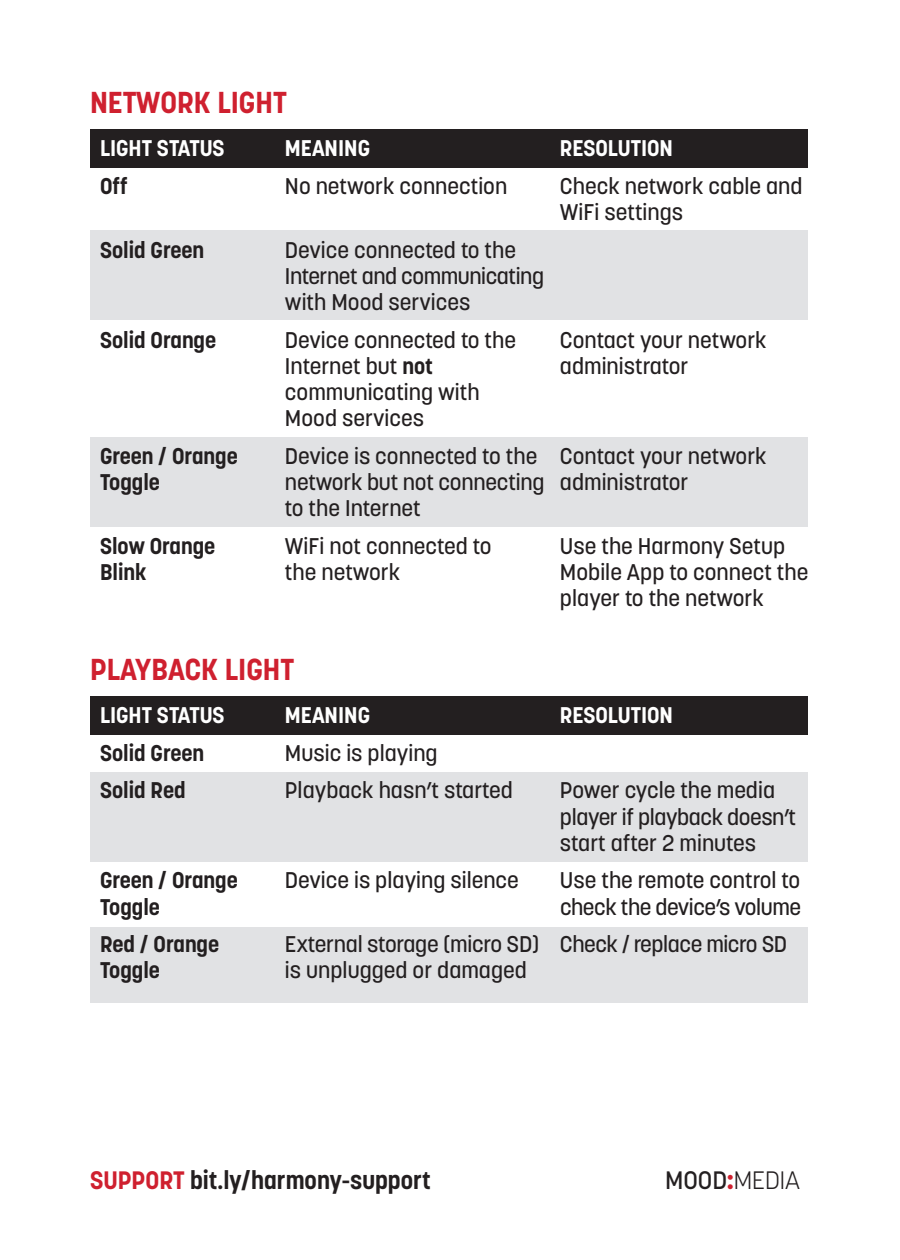
<style>
.page{position:relative;width:900px;height:1260px;background:#fff}
.page>*{position:absolute;margin:0;border:0;box-sizing:border-box;transform-origin:0 0}
.t1{font:700 30px "Korolev";color:#cf202f}
.t2{font:700 25px "Korolev";color:#231f20}
.t3{font:300 25px "Korolev";color:#231f20}
.t4{font:500 22.5px/26.2px "Korolev";color:#231f20}
.t5{font:500 22.5px/26.2px "Korolev";letter-spacing:-.02em;color:#231f20}
.t6{font:700 22.5px "Korolev";color:#231f20}
.t7{font:700 22.5px "Korolev";color:#fff}
.s1{font-weight:700}
.s2{color:#cf202f}
.s3{font-weight:500}
.s4{font-weight:800;color:#cf202f}
</style>
<div class="page">
<div style="left:90px;top:129px;width:718px;height:39px;background:#231f20"></div>
<div style="left:90px;top:696px;width:718px;height:39px;background:#231f20"></div>
<div style="left:90px;top:230px;width:718px;height:90px;background:#e1e2e4"></div>
<div style="left:90px;top:772px;width:718px;height:90px;background:#e1e2e4"></div>
<div style="left:90px;top:437px;width:718px;height:90px;background:#e1e2e4"></div>
<div style="left:90px;top:927px;width:718px;height:76px;background:#e1e2e4"></div>
<p class="t1" style="left:90px;top:83px;width:198px">NETWORK LIGHT</p>
<p class="t7" style="left:100px;top:134px;width:126px">LIGHT STATUS</p>
<p class="t7" style="left:285px;top:134px;width:87px">MEANING</p>
<p class="t7" style="left:560px;top:134px;width:115px">RESOLUTION</p>
<p class="t6" style="left:100px;top:172px;width:29px">Off</p>
<p class="t4" style="left:285px;top:173px;width:224px">No network connection</p>
<p class="t4" style="left:560px;top:173px;width:244px">Check network cable and<br>WiFi settings</p>
<p class="t6" style="left:100px;top:235px;width:106px">Solid Green</p>
<p class="t4" style="left:285px;top:236px;width:261px">Device connected to the<br>Internet and communicating with Mood services</p>
<p class="t6" style="left:100px;top:325px;width:118px">Solid Orange</p>
<p class="t4" style="left:285px;top:326px;width:233px">Device connected to the</p>
<p class="t4" style="left:560px;top:326px;width:208px">Contact your network</p>
<p class="t4" style="left:285px;top:353px;width:150px">Internet but <span class="s1">not</span></p>
<p class="t4" style="left:560px;top:353px;width:130px">administrator</p>
<p class="t4" style="left:285px;top:379px;width:196px">communicating with<br>Mood services</p>
<p class="t6" style="left:100px;top:442px;width:139px">Green / Orange</p>
<p class="t4" style="left:285px;top:443px;width:483px">Device is connected to the Contact your network</p>
<p class="t6" style="left:100px;top:468px;width:61px">Toggle</p>
<p class="t4" style="left:285px;top:469px;width:405px">network but not connecting administrator</p>
<p class="t4" style="left:285px;top:495px;width:137px">to the Internet</p>
<p class="t6" style="left:100px;top:532px;width:117px">Slow Orange</p>
<p class="t4" style="left:285px;top:533px;width:208px">WiFi not connected to</p>
<p class="t4" style="left:560px;top:533px;width:227px">Use the Harmony Setup</p>
<p class="t6" style="left:100px;top:558px;width:48px">Blink</p>
<p class="t4" style="left:285px;top:559px;width:117px">the network</p>
<p class="t4" style="left:560px;top:559px;width:250px">Mobile App to connect the</p>
<p class="t4" style="left:560px;top:585px;width:206px">player to the network</p>
<p class="t1" style="left:90px;top:650px;width:206px">PLAYBACK LIGHT</p>
<p class="t7" style="left:100px;top:701px;width:126px">LIGHT STATUS</p>
<p class="t7" style="left:285px;top:701px;width:87px">MEANING</p>
<p class="t7" style="left:560px;top:701px;width:115px">RESOLUTION</p>
<p class="t6" style="left:100px;top:739px;width:106px">Solid Green</p>
<p class="t4" style="left:285px;top:740px;width:154px">Music is playing</p>
<p class="t6" style="left:100px;top:776px;width:87px">Solid Red</p>
<p class="t4" style="left:285px;top:777px;width:230px">Playback hasn’t started</p>
<p class="t5" style="left:560px;top:777px;width:238px">Power cycle the media player if playback doesn’t start after 2 minutes</p>
<p class="t6" style="left:100px;top:866px;width:139px">Green / Orange</p>
<p class="t4" style="left:285px;top:867px;width:235px">Device is playing silence</p>
<p class="t4" style="left:560px;top:867px;width:242px">Use the remote control to</p>
<p class="t6" style="left:100px;top:892px;width:61px">Toggle</p>
<p class="t5" style="left:560px;top:893px;width:243px">check the device’s volume</p>
<p class="t6" style="left:100px;top:930px;width:121px">Red / Orange</p>
<p class="t5" style="left:285px;top:931px;width:504px">External storage (micro SD) Check / replace micro SD</p>
<p class="t6" style="left:100px;top:956px;width:61px">Toggle</p>
<p class="t4" style="left:285px;top:957px;width:243px">is unplugged or damaged</p>
<p class="t2" style="left:90px;top:1164px;width:342px"><span class="s2">SUPPORT</span> bit.ly/harmony-support</p>
<p class="t3" style="left:665px;top:1164px;width:137px"><span class="s3">MOOD</span><span class="s4">:</span>MEDIA</p>
</div>
